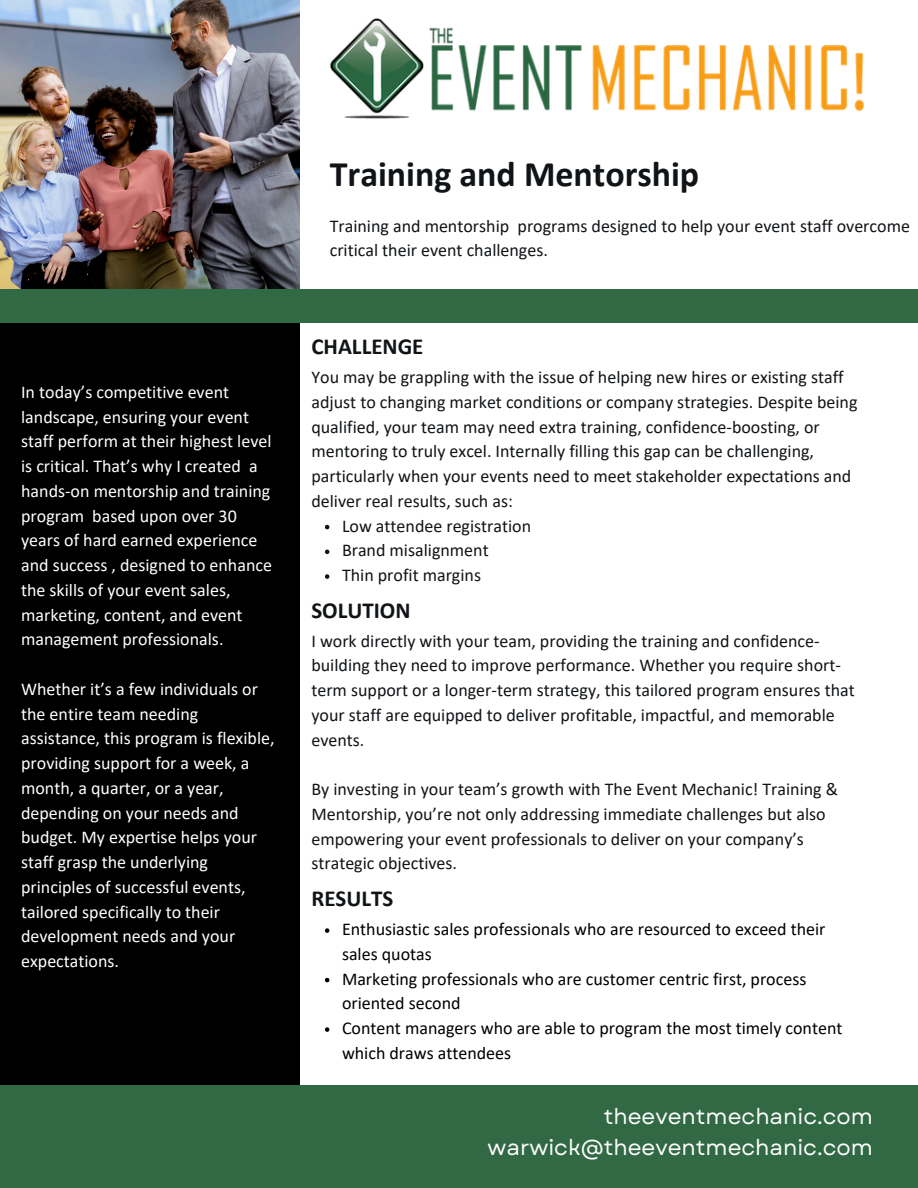
<style>
.page{position:relative;width:918px;height:1188px;background:#fff}
.page>*{position:absolute;margin:0;border:0;box-sizing:border-box;transform-origin:0 0}
.t1{font:700 36px "Calibri";color:#111417}
.t2{font:700 22.95px "Calibri";color:#111417}
.t3{font:21.75px/30.3px "Garet";color:#fdfdfd;text-align:right}
.t4{font:18px/24.8px "Calibri";color:#111417}
.t5{font:18px/24.8px "Calibri";color:#fefefe}
.t6{font:18px/24.8px "Calibri";color:#000}
</style>
<div class="page">
<img style="left:0;top:0;width:299px;height:289px">
<div style="left:0;top:322px;width:299px;height:763px;background:#000"></div>
<div style="left:0;top:289px;width:918px;height:33px;background:#316944"></div>
<div style="left:0;top:1085px;width:918px;height:103px;background:#316944"></div>
<svg style="left:325px;top:525px;width:4px;height:4px"></svg>
<svg style="left:325px;top:550px;width:4px;height:4px"></svg>
<svg style="left:325px;top:574px;width:4px;height:5px"></svg>
<svg style="left:325px;top:928px;width:4px;height:5px"></svg>
<svg style="left:325px;top:978px;width:4px;height:4px"></svg>
<svg style="left:325px;top:1027px;width:4px;height:5px"></svg>
<img style="left:330px;top:18px;width:534px;height:101px">
<h1 class="t5" style="left:21px;top:381px;width:252px">In today’s competitive event landscape, ensuring your event staff perform at their highest level is critical. That’s why I created a hands-on mentorship and training program based upon over 30 years of hard earned experience and success , designed to enhance the skills of your event sales, marketing, content, and event management professionals.</h1>
<p class="t5" style="left:21px;top:678px;width:255px">Whether it’s a few individuals or the entire team needing assistance, this program is flexible, providing support for a week, a month, a quarter, or a year, depending on your needs and budget. My expertise helps your staff grasp the underlying principles of successful events, tailored specifically to their development needs and your expectations.</p>
<p class="t1" style="left:330px;top:159px;width:371px">Training and Mentorship</p>
<h2 class="t4" style="left:330px;top:215px;width:582px">Training and mentorship programs designed to help your event staff overcome critical their event challenges.</h2>
<p class="t2" style="left:311px;top:337px;width:114px">CHALLENGE</p>
<p class="t4" style="left:311px;top:366px;width:548px">You may be grappling with the issue of helping new hires or existing staff adjust to changing market conditions or company strategies. Despite being qualified, your team may need extra training, confidence-boosting, or mentoring to truly excel. Internally filling this gap can be challenging, particularly when your events need to meet stakeholder expectations and deliver real results, such as:</p>
<p class="t4" style="left:342px;top:515px;width:191px">Low attendee registration</p>
<h2 class="t4" style="left:342px;top:539px;width:148px">Brand misalignment</h2>
<p class="t4" style="left:342px;top:564px;width:141px">Thin profit margins</p>
<p class="t2" style="left:311px;top:600px;width:101px">SOLUTION</p>
<p class="t4" style="left:311px;top:630px;width:545px">I work directly with your team, providing the training and confidence&shy;building they need to improve performance. Whether you require short&shy;term support or a longer-term strategy, this tailored program ensures that your staff are equipped to deliver profitable, impactful, and memorable events.</p>
<p class="t4" style="left:311px;top:778px;width:528px">By investing in your team’s growth with The Event Mechanic! Training &amp; Mentorship, you’re not only addressing immediate challenges but also empowering your event professionals to deliver on your company’s strategic objectives.</p>
<p class="t2" style="left:311px;top:889px;width:83px">RESULTS</p>
<p class="t6" style="left:342px;top:918px;width:485px">Enthusiastic sales professionals who are resourced to exceed their sales quotas</p>
<p class="t6" style="left:342px;top:968px;width:466px">Marketing professionals who are customer centric first, process oriented second</p>
<p class="t6" style="left:342px;top:1017px;width:502px">Content managers who are able to program the most timely content which draws attendees</p>
<h2 class="t3" style="left:488px;top:1102px;width:387px">theeventmechanic.com warwick@theeventmechanic.com</h2>
</div>
